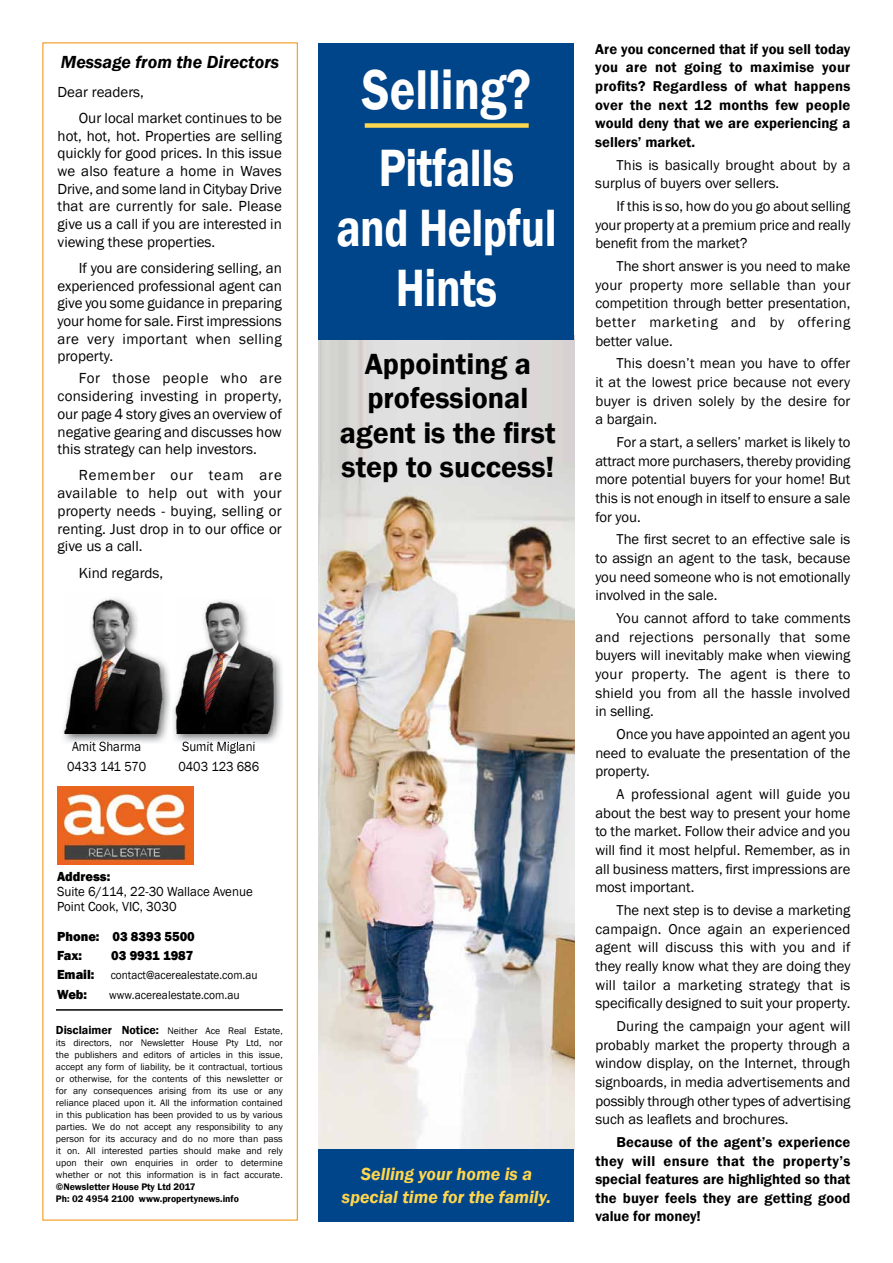
<style>
.page{position:relative;width:893px;height:1263px;background:#fff}
.page>*{position:absolute;margin:0;border:0;box-sizing:border-box;transform-origin:0 0}
.t1{font:600 57.6px "Franklin Gothic";color:#fff;scale:.83 1}
.t2{font:600 54px/60px "Franklin Gothic";letter-spacing:-.01em;color:#fff;text-align:center;scale:.83 1}
.t3{font:600 30px/34.5px "Franklin Gothic";color:#000;text-align:center}
.t4{font:italic 600 18px/22.5px "Franklin Gothic";color:#ffd64d;text-align:center}
.t5{font:italic 600 18px "Franklin Gothic";color:#000}
.t6{font:15px/17.7px "Franklin Gothic";color:#000;text-align:justify}
.t7{font:14.7px/18.6px "Franklin Gothic";color:#000;text-align:justify}
.t8{font:600 14.7px/18.6px "Franklin Gothic";color:#000;text-align:justify}
.t9{font:13.5px/15px "Franklin Gothic";color:#000;scale:.96 1}
.t10{font:800 13.5px/19.2px "Franklin Gothic";color:#000;scale:.96 1}
.t11{font:13.5px/20.4px "Franklin Gothic";color:#000;text-align:center;scale:.94 1}
.t12{font:12px "Franklin Gothic";color:#000;scale:.94 1}
.t13{font:12px "Franklin Gothic";color:#000;scale:.96 1}
.t14{font:9.75px/12px "Franklin Gothic";color:#000;text-align:justify}
.t15{font:600 9.75px/12px "Franklin Gothic";color:#000}
.s1{font-weight:800;font-size:13.5px}
.s2{font-weight:600;font-size:12px}
</style>
<div class="page">
<hr style="left:56px;top:1009px;width:227px;height:2px;background:#000">
<img style="left:58px;top:786px;width:136px;height:79px">
<img style="left:63px;top:663px;width:107px;height:80px">
<img style="left:72px;top:742px;width:68px;height:2px">
<img style="left:64px;top:598px;width:99px;height:135px">
<img style="left:173px;top:657px;width:109px;height:86px">
<img style="left:182px;top:742px;width:73px;height:2px">
<img style="left:175px;top:600px;width:100px;height:133px">
<img style="left:319px;top:340px;width:255px;height:809px">
<div style="left:319px;top:43px;width:255px;height:297px;background:#004489"></div>
<div style="left:319px;top:1149px;width:255px;height:72px;background:#004489"></div>
<div style="left:365px;top:123px;width:164px;height:5px;background:#ffd850"></div>
<p class="t5" style="left:61px;top:50px;width:220px">Message from the Directors</p>
<p class="t6" style="left:79px;top:79px;width:205px;line-height:26.2px;text-indent:-21px">Dear readers,<br>Our local market continues to be</p>
<p class="t6" style="left:58px;top:127px;width:226px">hot, hot, hot. Properties are selling quickly for good prices. In this issue we also feature a home in Waves Drive, and some land in Citybay Drive that are currently for sale. Please give us a call if you are interested in viewing these properties.</p>
<p class="t6" style="left:58px;top:259px;width:226px;text-indent:21px">If you are considering selling, an experienced professional agent can give you some guidance in preparing your home for sale. First impressions are very important when selling property.</p>
<p class="t6" style="left:58px;top:370px;width:226px;text-indent:21px">For those people who are considering investing in property, our page 4 story gives an overview of negative gearing and discusses how this strategy can help investors.</p>
<p class="t6" style="left:58px;top:467px;width:226px;text-indent:21px">Remember our team are available to help out with your property needs - buying, selling or renting. Just drop in to our office or give us a call.</p>
<p class="t6" style="left:79px;top:564px;width:86px">Kind regards,</p>
<p class="t11" style="left:67px;top:736px;width:86px">Amit Sharma<br>0433 141 570</p>
<p class="t11" style="left:178px;top:736px;width:87px;text-align:left">Sumit Miglani<br>0403 123 686</p>
<p class="t10" style="left:57px;top:867px;width:57px">Address:</p>
<p class="t9" style="left:57px;top:884px;width:205px">Suite 6/114, 22-30 Wallace Avenue<br>Point Cook, VIC, 3030</p>
<p class="t10" style="left:57px;top:927px;width:145px">Phone: 03 8393 5500<br>Fax:</p>
<p class="t10" style="left:111px;top:946px;width:87px">03 9931 1987</p>
<p class="t12" style="left:57px;top:968px;width:215px"><span class="s1">Email:</span> contact@acerealestate.com.au</p>
<p class="t10" style="left:57px;top:984px;width:33px">Web:</p>
<p class="t13" style="left:109px;top:987px;width:138px">www.acerealestate.com.au</p>
<p class="t14" style="left:56px;top:1025px;width:228px"><span class="s2">Disclaimer Notice:</span> Neither Ace Real Estate, its directors, nor Newsletter House Pty Ltd, nor the publishers and editors of articles in this issue, accept any form of liability, be it contractual, tortious or otherwise, for the contents of this newsletter or for any consequences arising from its use or any reliance placed upon it. All the information contained in this publication has been provided to us by various parties. We do not accept any responsibility to any person for its accuracy and do no more than pass it on. All interested parties should make and rely upon their own enquiries in order to determine whether or not this information is in fact accurate.</p>
<p class="t15" style="left:56px;top:1181px;width:184px">©Newsletter House Pty Ltd 2017<br>Ph: 02 4954 2100 www.propertynews.info</p>
<h1 class="t1" style="left:362px;top:55px;width:205px">Selling?</h1>
<h2 class="t2" style="left:336px;top:139px;width:267px">Pitfalls and Helpful<br>Hints</h2>
<h3 class="t3" style="left:340px;top:347px;width:217px">Appointing a professional agent is the first step to success!</h3>
<p class="t4" style="left:342px;top:1163px;width:211px">Selling your home is a special time for the family.</p>
<p class="t8" style="left:595px;top:40px;width:257px">Are you concerned that if you sell today you are not going to maximise your profits? Regardless of what happens over the next 12 months few people would deny that we are experiencing a sellers’ market.</p>
<p class="t7" style="left:595px;top:156px;width:257px;text-indent:21px">This is basically brought about by a surplus of buyers over sellers.</p>
<p class="t7" style="left:595px;top:197px;width:257px;text-indent:21px">If this is so, how do you go about selling your property at a premium price and really benefit from the market?</p>
<p class="t7" style="left:595px;top:257px;width:257px;text-indent:21px">The short answer is you need to make your property more sellable than your competition through better presentation, better marketing and by offering better value.</p>
<p class="t7" style="left:595px;top:355px;width:257px;text-indent:21px">This doesn’t mean you have to offer it at the lowest price because not every buyer is driven solely by the desire for a bargain.</p>
<p class="t7" style="left:595px;top:433px;width:257px;text-indent:21px">For a start, a sellers’ market is likely to attract more purchasers, thereby providing more potential buyers for your home! But this is not enough in itself to ensure a sale for you.</p>
<p class="t7" style="left:595px;top:531px;width:257px;text-indent:21px">The first secret to an effective sale is to assign an agent to the task, because you need someone who is not emotionally involved in the sale.</p>
<p class="t7" style="left:595px;top:609px;width:257px;text-indent:21px">You cannot afford to take comments and rejections personally that some buyers will inevitably make when viewing your property. The agent is there to shield you from all the hassle involved in selling.</p>
<p class="t7" style="left:595px;top:725px;width:257px;text-indent:21px">Once you have appointed an agent you need to evaluate the presentation of the property.</p>
<p class="t7" style="left:595px;top:785px;width:257px;text-indent:21px">A professional agent will guide you about the best way to present your home to the market. Follow their advice and you will find it most helpful. Remember, as in all business matters, first impressions are most important.</p>
<p class="t7" style="left:595px;top:901px;width:257px;text-indent:21px">The next step is to devise a marketing campaign. Once again an experienced agent will discuss this with you and if they really know what they are doing they will tailor a marketing strategy that is specifically designed to suit your property.</p>
<p class="t7" style="left:595px;top:1017px;width:257px;text-indent:21px">During the campaign your agent will probably market the property through a window display, on the Internet, through signboards, in media advertisements and possibly through other types of advertising such as leaflets and brochures.</p>
<p class="t8" style="left:595px;top:1133px;width:257px;text-indent:21px">Because of the agent’s experience they will ensure that the property’s special features are highlighted so that the buyer feels they are getting good value for money!</p>
</div>
